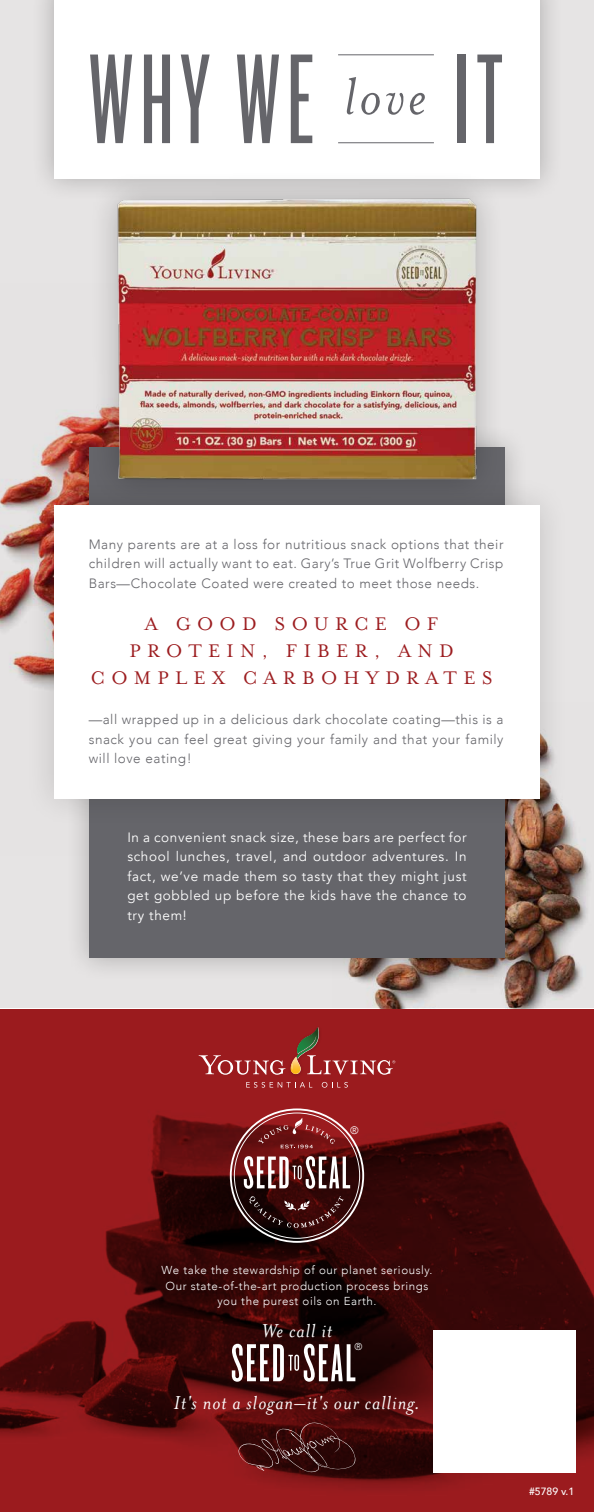
<style>
.page{position:relative;width:594px;height:1512px;background:#fff}
.page>*{position:absolute;margin:0;border:0;box-sizing:border-box;transform-origin:0 0}
.t1{font:133.05px "Knockout 26 Junior Flywght";letter-spacing:.05em;color:#65656a}
.t2{font:italic 59.55px "Mrs Eaves OT";color:#65656a}
.t3{font:italic 21.45px "Mrs Eaves OT";letter-spacing:.05em;color:#fff}
.t4{font:21px/27px "Mrs Eaves OT";letter-spacing:.3em;color:#9c1c1f;text-align:center}
.t5{font:300 13.5px/19.5px "Avenir";letter-spacing:.04em;color:#65656a;text-align:justify}
.t6{font:13.5px/19.5px "Avenir";letter-spacing:.05em;color:#fff;text-align:justify}
.t7{font:300 11.55px/15.5px "Avenir";letter-spacing:.05em;color:#fff;text-align:center}
.t8{font:300 10.65px "Avenir";color:#fff}
.t9{font:500 10.5px "Avenir";color:#fff}
.t10{font:300 9.9px "Avenir LT Std";color:#fff}
</style>
<div class="page">
<div style="left:0;top:0;width:594px;height:1008px;background:#e6e4e4"></div>
<img style="left:362px;top:818px;width:228px;height:191px">
<img style="left:0;top:440px;width:53px;height:240px">
<div style="left:30px;top:0;width:534px;height:202px;background:#000;opacity:.25"></div>
<div style="left:54px;top:0;width:486px;height:178px;background:#fff"></div>
<div style="left:65px;top:423px;width:464px;height:559px;background:#000;opacity:.25"></div>
<div style="left:89px;top:447px;width:416px;height:511px;background:#65656a"></div>
<svg style="left:0;top:1009px;width:594px;height:503px;background:#6f1214"></svg>
<svg style="left:230px;top:1109px;width:134px;height:134px;background:#6a3232"></svg>
<svg style="left:232px;top:1344px;width:123px;height:38px"></svg>
<svg style="left:238px;top:1421px;width:120px;height:53px;background:#461414"></svg>
<img style="left:293px;top:1023px;width:31px;height:4px">
<img style="left:287px;top:1052px;width:19px;height:27px">
<svg style="left:290px;top:1056px;width:11px;height:18px"></svg>
<svg style="left:199px;top:1055px;width:86px;height:20px;background:#b04b4e"></svg>
<svg style="left:246px;top:1082px;width:66px;height:6px"></svg>
<svg style="left:322px;top:1082px;width:26px;height:6px"></svg>
<svg style="left:291px;top:1027px;width:104px;height:48px;background:#9d3531"></svg>
<div style="left:88px;top:168px;width:418px;height:342px;background:#000;opacity:.25"></div>
<img style="left:53px;top:190px;width:485px;height:285px">
<hr style="left:338px;top:55px;width:96px;height:1px;background:#65656a">
<hr style="left:338px;top:143px;width:96px;height:1px;background:#65656a">
<div style="left:24px;top:475px;width:546px;height:354px;background:#000;opacity:.15"></div>
<div style="left:54px;top:505px;width:486px;height:293px;background:#fff"></div>
<div style="left:434px;top:1330px;width:142px;height:142px;background:#fff"></div>
<h1 class="t1" style="left:89px;top:25px;width:416px">WHY WE IT</h1>
<h2 class="t2" style="left:344px;top:64px;width:84px">love</h2>
<p class="t5" style="left:89px;top:534px;width:416px">Many parents are at a loss for nutritious snack options that their children will actually want to eat. Gary’s True Grit Wolfberry Crisp Bars—Chocolate Coated were created to meet those needs.</p>
<h3 class="t4" style="left:91px;top:610px;width:404px">A GOOD SOURCE OF<br>PROTEIN, FIBER, AND<br>COMPLEX CARBOHYDRATES</h3>
<p class="t5" style="left:89px;top:710px;width:416px">—all wrapped up in a delicious dark chocolate coating—this is a snack you can feel great giving your family and that your family will love eating!</p>
<p class="t6" style="left:127px;top:828px;width:341px">In a convenient snack size, these bars are perfect for school lunches, travel, and outdoor adventures. In fact, we’ve made them so tasty that they might just get gobbled up before the kids have the chance to try them!</p>
<p class="t8" style="left:350px;top:1124px;width:10px">®</p>
<p class="t7" style="left:162px;top:1262px;width:272px">We take the stewardship of our planet seriously.<br>Our state-of-the-art production process brings you the purest oils on Earth.</p>
<h3 class="t3" style="left:262px;top:1319px;width:72px">We call it</h3>
<p class="t10" style="left:355px;top:1341px;width:9px">®</p>
<h3 class="t3" style="left:174px;top:1391px;width:248px">It's not a slogan–it's our calling.</h3>
<p class="t9" style="left:529px;top:1482px;width:47px">#5789 v.1</p>
</div>
